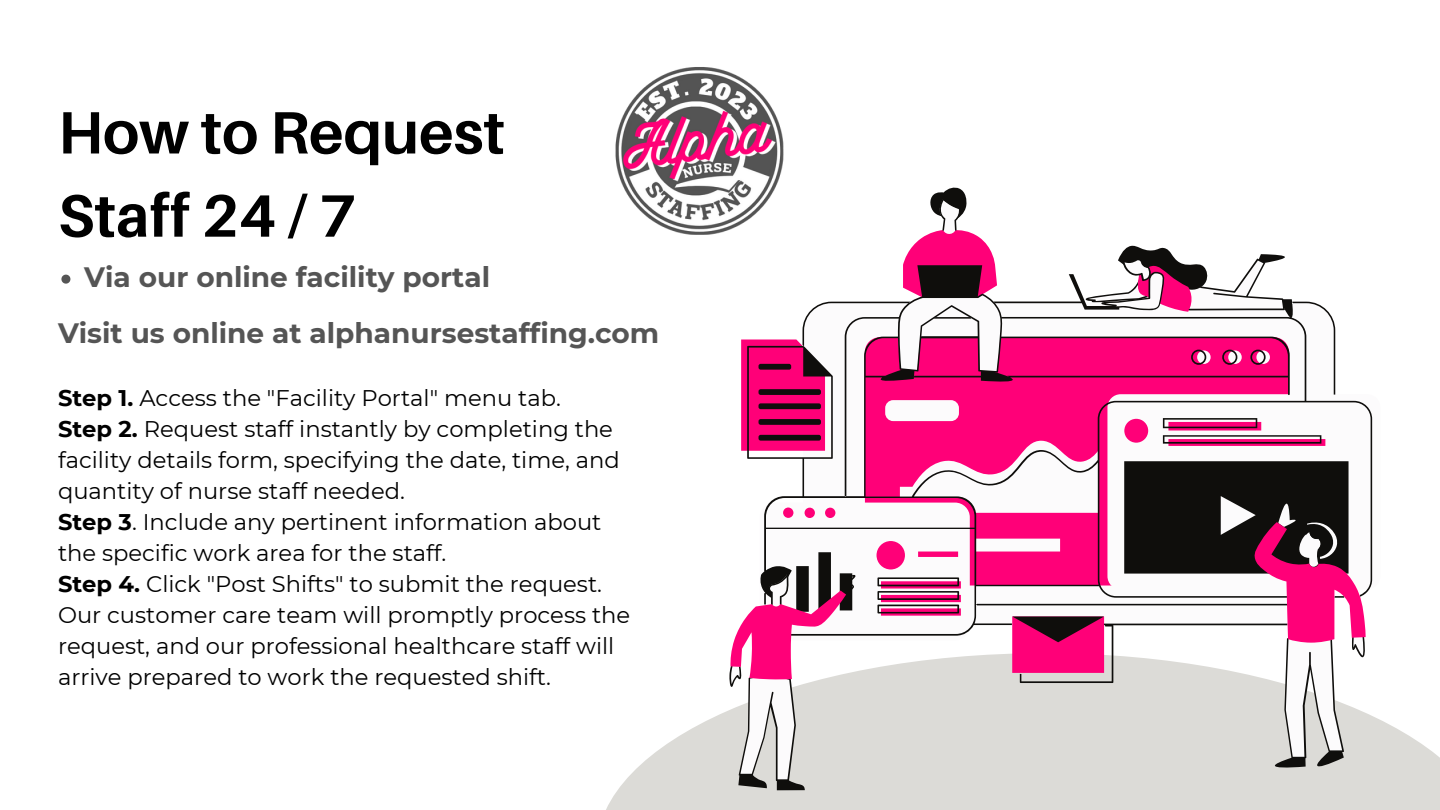
<style>
.page{position:relative;width:1440px;height:810px;background:#fff}
.page>*{position:absolute;margin:0;border:0;box-sizing:border-box;transform-origin:0 0}
.t1{font:700 59.8px/83.2px "Aileron";color:#000}
.t2{font:700 28px "Montserrat";color:#555}
.t3{font:22.6px/31px "Montserrat";color:#000}
.s1{font-weight:700}
</style>
<div class="page">
<svg style="left:606px;top:710px;width:834px;height:100px;fill:#dcdbd7"></svg>
<svg style="left:738px;top:187px;width:634px;height:603px"></svg>
<svg style="left:729px;top:198px;width:637px;height:583px"></svg>
<svg style="left:730px;top:522px;width:636px;height:158px"></svg>
<img style="left:615px;top:67px;width:180px;height:183px">
<svg style="left:61px;top:275px;width:9px;height:9px"></svg>
<h1 class="t1" style="left:58px;top:90px;width:448px">How to Request<br>Staff 24 / 7</h1>
<p class="t2" style="left:84px;top:260px;width:407px">Via our online facility portal</p>
<p class="t2" style="left:58px;top:316px;width:603px">Visit us online at alphanursestaffing.com</p>
<p class="t3" style="left:58px;top:383px;width:574px"><span class="s1">Step 1.</span> Access the "Facility Portal" menu tab.<br><span class="s1">Step 2.</span> Request staff instantly by completing the facility details form, specifying the date, time, and quantity of nurse staff needed.<br><span class="s1">Step 3</span>. Include any pertinent information about the specific work area for the staff.<br><span class="s1">Step 4.</span> Click "Post Shifts" to submit the request.<br>Our customer care team will promptly process the request, and our professional healthcare staff will arrive prepared to work the requested shift.</p>
</div>
